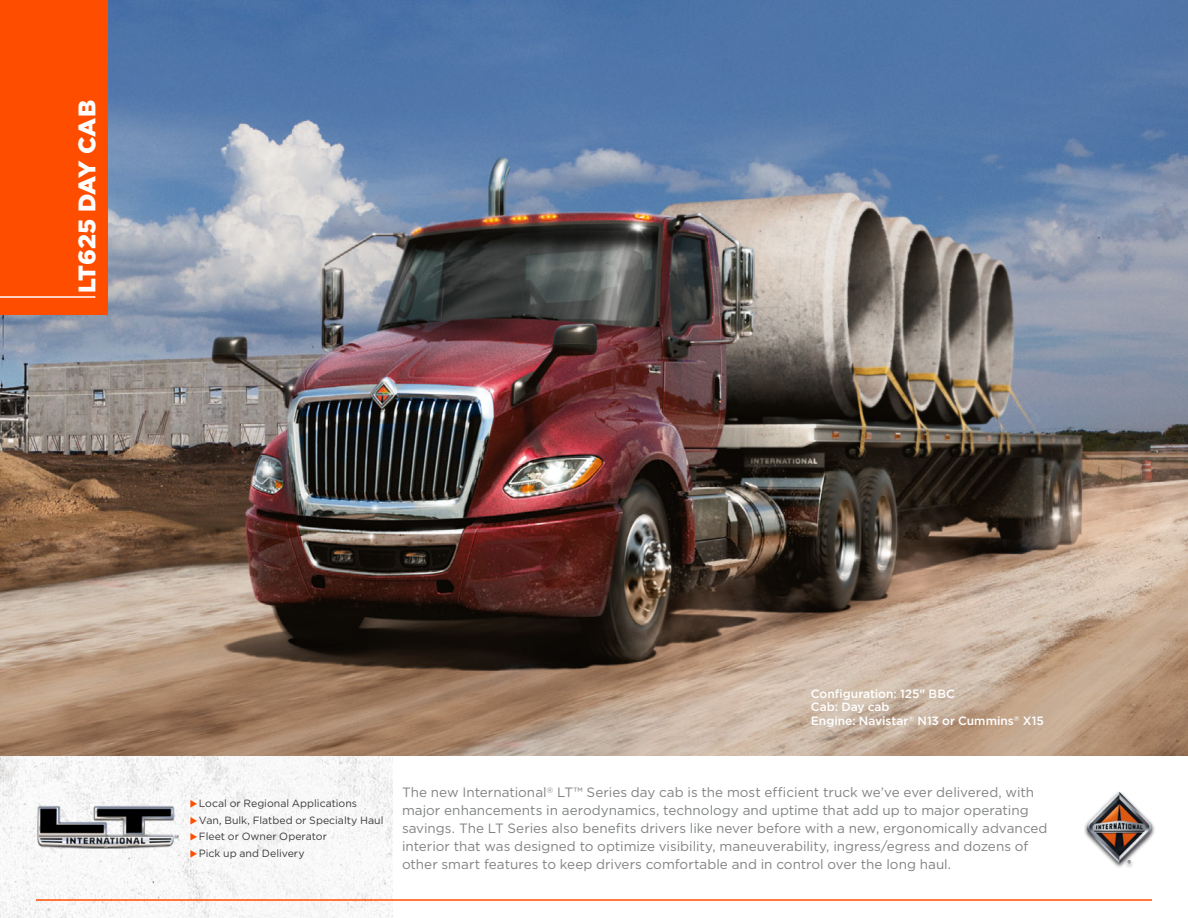
<style>
.page{position:relative;width:1188px;height:918px;background:#fff}
.page>*{position:absolute;margin:0;border:0;box-sizing:border-box;transform-origin:0 0}
.t1{font:900 24px "Gotham";letter-spacing:-.01em;color:#fff}
.t2{font:13.5px/18px "Gotham";color:#818383}
.t3{font:500 12px/13.5px "Gotham";color:#fff}
.t4{font:10.5px "Gotham";color:#393a39}
.s1{color:#ff4d00}
</style>
<div class="page">
<img style="left:0;top:0;width:1188px;height:756px">
<img style="left:0;top:756px;width:393px;height:162px">
<hr style="left:36px;top:899px;width:1116px;height:2px;background:#ff4d00">
<div style="left:0;top:0;width:108px;height:315px;background:#ff4d00"></div>
<hr style="left:0;top:296px;width:95px;height:2px;background:#fff">
<div style="left:1084px;top:791px;width:72px;height:79px;background:#000;opacity:.75"></div>
<img style="left:1087px;top:821px;width:65px;height:42px">
<img style="left:37px;top:804px;width:143px;height:45px">
<h1 class="t1" style="left:73px;top:293px;width:195px;rotate:-90deg">LT625 DAY CAB</h1>
<p class="t3" style="left:811px;top:686px;width:235px">Configuration: 125" BBC<br>Cab: Day cab<br>Engine: Navistar<sup>®</sup> N13 or Cummins<sup>®</sup> X15</p>
<p class="t4" style="left:190px;top:798px;width:169px"><span class="s1">◆</span>Local or Regional Applications</p>
<p class="t4" style="left:190px;top:814px;width:195px"><span class="s1">◆</span>Van, Bulk, Flatbed or Specialty Haul</p>
<p class="t4" style="left:190px;top:831px;width:139px"><span class="s1">◆</span>Fleet or Owner Operator</p>
<p class="t4" style="left:190px;top:847px;width:116px"><span class="s1">◆</span>Pick up and Delivery</p>
<p class="t2" style="left:402px;top:783px;width:647px">The new International<sup>®</sup> LT™ Series day cab is the most efficient truck we’ve ever delivered, with major enhancements in aerodynamics, technology and uptime that add up to major operating savings. The LT Series also benefits drivers like never before with a new, ergonomically advanced interior that was designed to optimize visibility, maneuverability, ingress/egress and dozens of other smart features to keep drivers comfortable and in control over the long haul.</p>
</div>
